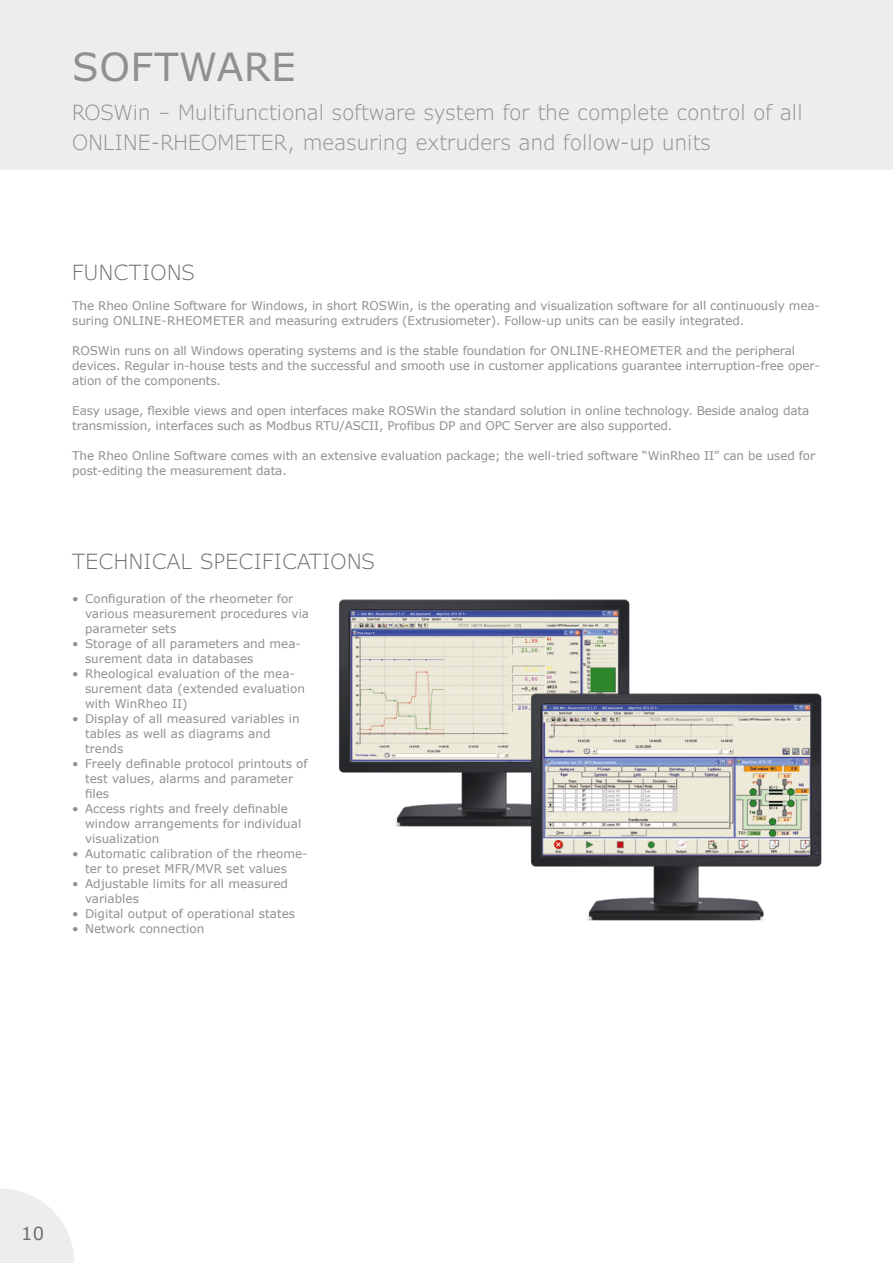
<style>
.page{position:relative;width:893px;height:1263px;background:#fff}
.page>*{position:absolute;margin:0;border:0;box-sizing:border-box;transform-origin:0 0}
.Kat_Headline{font:39px "Verdana Pro";letter-spacing:.01em;color:#909090}
.Kat_Subline{font:300 21px/30px "Verdana Pro";letter-spacing:.01em;color:#909090}
.Body_Headline{font:300 21px "Verdana Pro";letter-spacing:.02em;color:#706f6f}
.t1{font:18px "Verdana";color:#706f6f}
.Body{font:12px/15px "Verdana";letter-spacing:-.01em;color:#909090}
</style>
<div class="page">
<svg style="left:0;top:1189px;width:74px;height:74px"></svg>
<div style="left:0;top:0;width:893px;height:170px;background:#ededed"></div>
<img style="left:339px;top:599px;width:291px;height:228px">
<img style="left:523px;top:684px;width:299px;height:237px">
<p class="Kat_Headline" style="left:72px;top:42px;width:225px">SOFTWARE</p>
<p class="Kat_Subline" style="left:72px;top:97px;width:732px">ROSWin – Multifunctional software system for the complete control of all<br>ONLINE-RHEOMETER, measuring extruders and follow-up units</p>
<p class="Body_Headline" style="left:72px;top:259px;width:124px">FUNCTIONS</p>
<p class="Body" style="left:72px;top:298px;width:749px">The Rheo Online Software for Windows, in short ROSWin, is the operating and visualization software for all continuously mea&shy;suring ONLINE-RHEOMETER and measuring extruders (Extrusiometer). Follow-up units can be easily integrated.</p>
<p class="Body" style="left:72px;top:343px;width:749px">ROSWin runs on all Windows operating systems and is the stable foundation for ONLINE-RHEOMETER and the peripheral devices. Regular in-house tests and the successful and smooth use in customer applications guarantee interruption-free oper&shy;ation of the components.</p>
<p class="Body" style="left:72px;top:403px;width:738px">Easy usage, flexible views and open interfaces make ROSWin the standard solution in online technology. Beside analog data transmission, interfaces such as Modbus RTU/ASCII, Profibus DP and OPC Server are also supported.</p>
<p class="Body" style="left:72px;top:448px;width:744px">The Rheo Online Software comes with an extensive evaluation package; the well-tried software “WinRheo II” can be used for post-editing the measurement data.</p>
<p class="Body_Headline" style="left:72px;top:548px;width:304px">TECHNICAL SPECIFICATIONS</p>
<p class="Body" style="left:85px;top:591px;width:226px;text-indent:-13px">• Configuration of the rheometer for various measurement procedures via parameter sets</p>
<p class="Body" style="left:85px;top:636px;width:217px;text-indent:-13px">• Storage of all parameters and mea&shy;surement data in databases</p>
<p class="Body" style="left:85px;top:666px;width:222px;text-indent:-13px">• Rheological evaluation of the mea&shy;surement data (extended evaluation with WinRheo II)</p>
<p class="Body" style="left:85px;top:711px;width:216px;text-indent:-13px">• Display of all measured variables in tables as well as diagrams and trends</p>
<p class="Body" style="left:85px;top:756px;width:224px;text-indent:-13px">• Freely definable protocol printouts of test values, alarms and parameter files</p>
<p class="Body" style="left:85px;top:801px;width:218px;text-indent:-13px">• Access rights and freely definable window arrangements for individual visualization</p>
<p class="Body" style="left:85px;top:846px;width:224px;text-indent:-13px">• Automatic calibration of the rheome&shy;ter to preset MFR/MVR set values</p>
<p class="Body" style="left:85px;top:876px;width:204px;text-indent:-13px">• Adjustable limits for all measured variables</p>
<p class="Body" style="left:72px;top:906px;width:224px">• Digital output of operational states</p>
<p class="Body" style="left:72px;top:921px;width:134px">• Network connection</p>
<h3 class="t1" style="left:21px;top:1221px;width:24px">10</h3>
</div>
